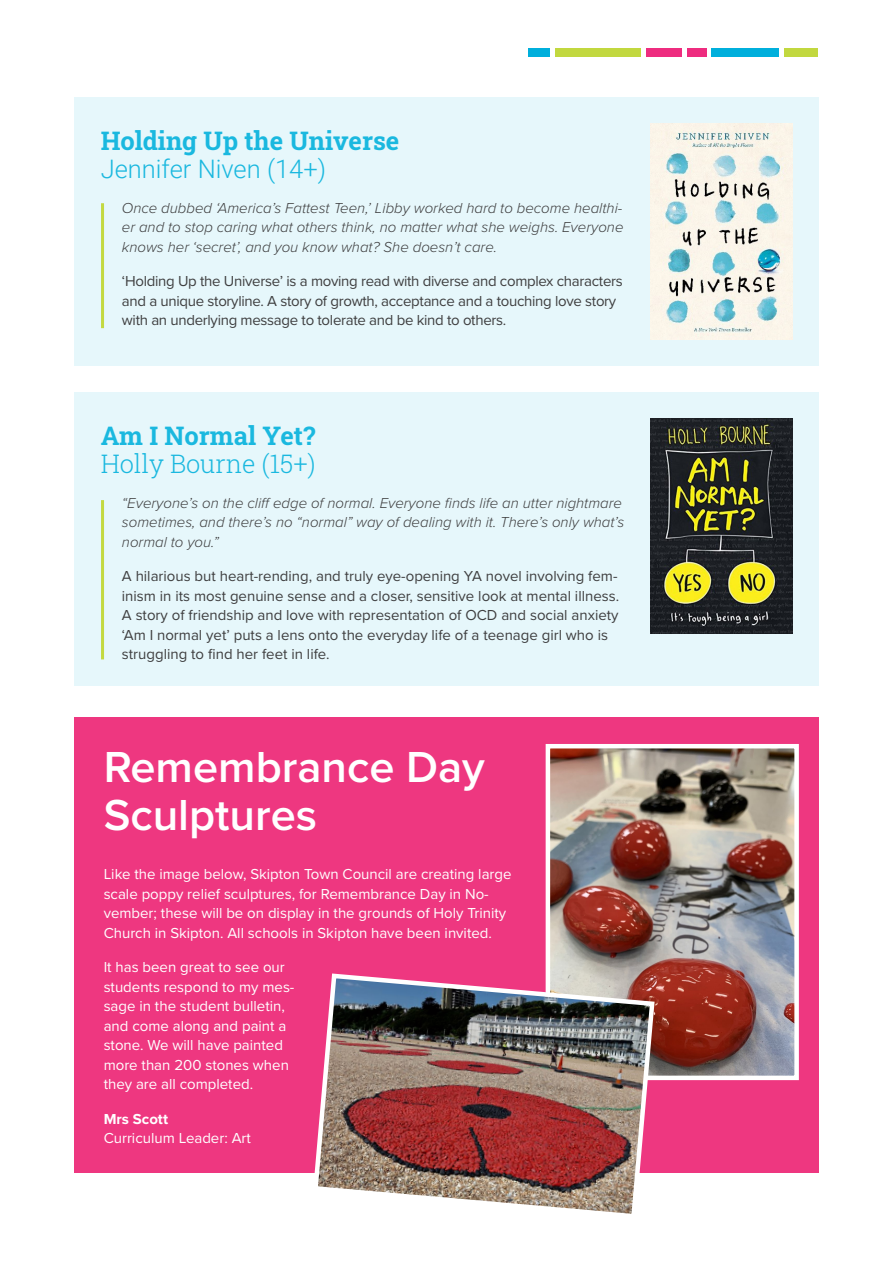
<style>
.page{position:relative;width:893px;height:1263px;background:#fff}
.page>*{position:absolute;margin:0;border:0;box-sizing:border-box;transform-origin:0 0}
.Heading_1{font:600 45px/48px "Proxima Nova";color:#fff}
.Reading_List_-_Book{font:700 25.5px "Roboto Slab";color:#1ab8df}
.Reading_List_-_Autho{font:300 25.5px "Roboto";color:#1ab8df}
.Reading_List_-_Autho-2{font:300 25.5px "Roboto Slab";color:#1ab8df}
.t1{font:15px/19.5px "Proxima Nova";color:#fff}
.Reading_list_-_Itali{font:italic 300 15px/19.5px "Proxima Nova";color:#3e3e3f;text-align:justify}
.Reading_list_-_Body{font:15px/19.5px "Proxima Nova";color:#3e3e3f}
.Reading_list_-_Body-2{font:15px/19.5px "Proxima Nova";letter-spacing:-.02em;color:#3e3e3f}
.s1{font-weight:700}
</style>
<div class="page">
<div style="left:555px;top:49px;width:86px;height:8px;background:#c2d83f"></div>
<div style="left:687px;top:49px;width:19px;height:8px;background:#ee2c7f"></div>
<div style="left:784px;top:49px;width:34px;height:8px;background:#c2d83f"></div>
<div style="left:711px;top:49px;width:68px;height:8px;background:#00afdc"></div>
<div style="left:646px;top:49px;width:36px;height:8px;background:#ee2c7f"></div>
<div style="left:528px;top:49px;width:22px;height:8px;background:#00afdc"></div>
<div style="left:74px;top:97px;width:745px;height:269px;background:#e6f7fb"></div>
<hr style="left:101px;top:203px;width:3px;height:125px;background:#c3d941">
<img style="left:651px;top:123px;width:141px;height:216px">
<div style="left:74px;top:392px;width:745px;height:294px;background:#e6f7fb"></div>
<hr style="left:101px;top:500px;width:3px;height:159px;background:#c3d941">
<img style="left:651px;top:418px;width:141px;height:216px">
<div style="left:74px;top:717px;width:745px;height:455px;background:#ee3780"></div>
<img style="left:551px;top:749px;width:243px;height:326px">
<div style="left:546px;top:744px;width:253px;height:336px;border:4px solid #fff"></div>
<img style="left:311px;top:971px;width:346px;height:243px">
<p class="Reading_List_-_Book" style="left:101px;top:123px;width:300px">Holding Up the Universe</p>
<p class="Reading_List_-_Autho" style="left:101px;top:151px;width:227px">Jennifer Niven (14+)</p>
<p class="Reading_list_-_Itali" style="left:122px;top:197px;width:503px">Once dubbed ‘America’s Fattest Teen,’ Libby worked hard to become healthi&shy;er and to stop caring what others think, no matter what she weighs. Everyone knows her ‘secret’, and you know what? She doesn’t care.</p>
<p class="Reading_list_-_Body-2" style="left:122px;top:271px;width:502px">‘Holding Up the Universe’ is a moving read with diverse and complex characters and a unique storyline. A story of growth, acceptance and a touching love story with an underlying message to tolerate and be kind to others.</p>
<p class="Reading_List_-_Book" style="left:101px;top:418px;width:216px">Am I Normal Yet?</p>
<p class="Reading_List_-_Autho-2" style="left:101px;top:447px;width:216px">Holly Bourne (15+)</p>
<p class="Reading_list_-_Itali" style="left:122px;top:492px;width:504px;text-align:left">“Everyone’s on the cliff edge of normal. Everyone finds life an utter nightmare sometimes, and there’s no “normal” way of dealing with it. There’s only what’s normal to you.”</p>
<p class="Reading_list_-_Body" style="left:122px;top:566px;width:499px">A hilarious but heart-rending, and truly eye-opening YA novel involving fem&shy;inism in its most genuine sense and a closer, sensitive look at mental illness.<br>A story of friendship and love with representation of OCD and social anxiety ‘Am I normal yet’ puts a lens onto the everyday life of a teenage girl who is struggling to find her feet in life.</p>
<p class="Heading_1" style="left:104px;top:741px;width:383px">Remembrance Day<br>Sculptures</p>
<p class="t1" style="left:104px;top:864px;width:409px">Like the image below, Skipton Town Council are creating large scale poppy relief sculptures, for Remembrance Day in No&shy;vember; these will be on display in the grounds of Holy Trinity Church in Skipton. All schools in Skipton have been invited.</p>
<p class="t1" style="left:104px;top:957px;width:192px">It has been great to see our students respond to my mes&shy;sage in the student bulletin, and come along and paint a stone. We will have painted more than 200 stones when they are all completed.</p>
<p class="t1" style="left:104px;top:1108px;width:149px"><span class="s1">Mrs Scott<br></span>Curriculum Leader: Art</p>
</div>
